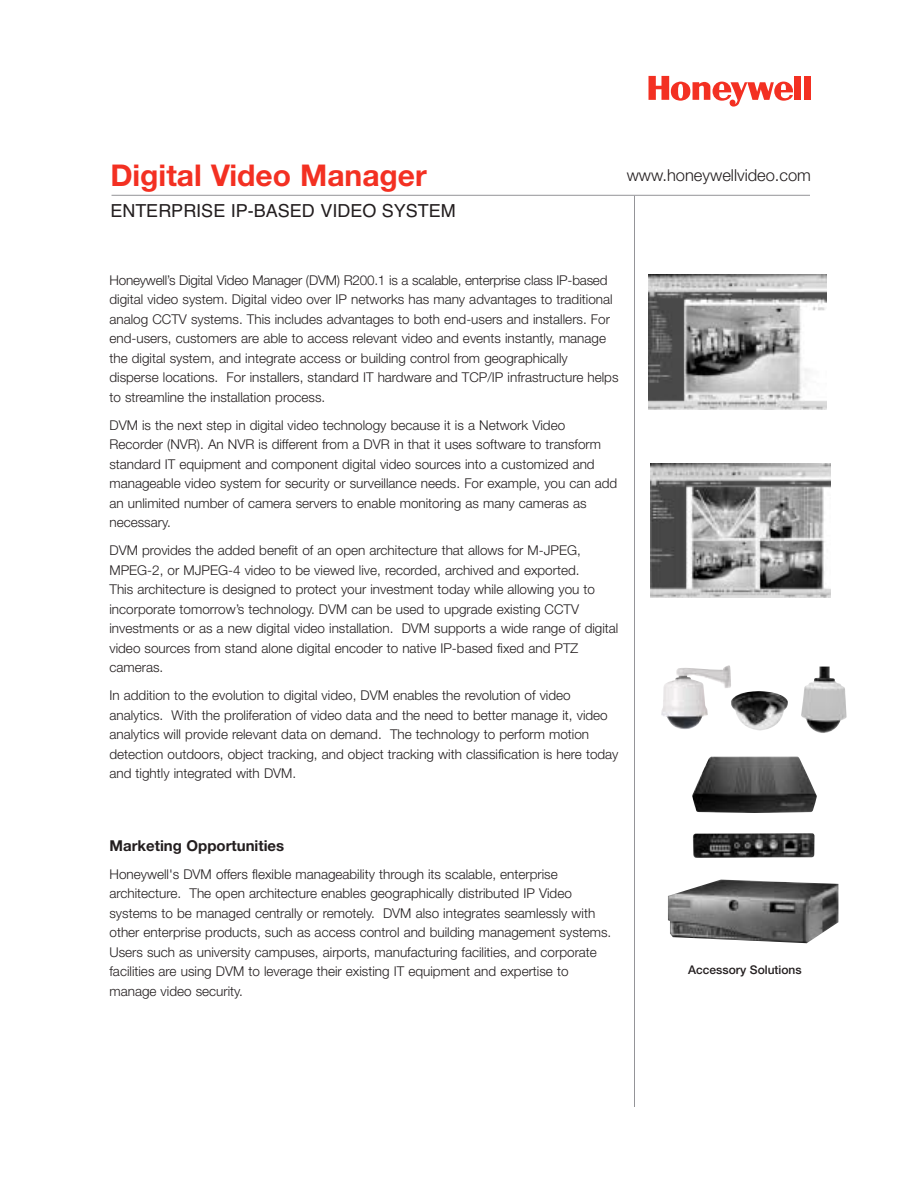
<style>
.page{position:relative;width:918px;height:1188px;background:#fff}
.page>*{position:absolute;margin:0;border:0;box-sizing:border-box;transform-origin:0 0}
.t1{font:700 30px "Helvetica Neue";color:#f33022}
.t2{font:18px "Helvetica";color:#231e1f}
.t3{font:300 16.5px "Helvetica Neue";color:#231e1f}
.t4{font:700 15px "Helvetica Neue";color:#231e1f}
.t5{font:300 13.5px/19.5px "Helvetica Neue";color:#231e1f}
.t6{font:500 12px "Helvetica Neue";color:#231e1f}
</style>
<div class="page">
<div style="left:795px;top:76px;width:6px;height:24px;background:#f33022"></div>
<div style="left:804px;top:76px;width:6px;height:24px;background:#f33022"></div>
<svg style="left:649px;top:76px;width:144px;height:31px"></svg>
<hr style="left:634px;top:196px;width:1px;height:911px;background:#949498">
<hr style="left:112px;top:195px;width:698px;height:1px;background:#949498">
<img style="left:661px;top:665px;width:70px;height:64px">
<img style="left:668px;top:880px;width:170px;height:63px">
<img style="left:693px;top:833px;width:121px;height:25px">
<img style="left:730px;top:691px;width:58px;height:40px">
<img style="left:801px;top:667px;width:46px;height:66px">
<img style="left:692px;top:756px;width:125px;height:57px">
<img style="left:649px;top:274px;width:178px;height:135px">
<img style="left:650px;top:464px;width:180px;height:134px">
<h1 class="t1" style="left:110px;top:164px;width:318px">Digital Video Manager</h1>
<h2 class="t2" style="left:110px;top:204px;width:347px">ENTERPRISE IP-BASED VIDEO SYSTEM</h2>
<p class="t3" style="left:627px;top:169px;width:186px">www.honeywellvideo.com</p>
<p class="t5" style="left:110px;top:271px;width:511px">Honeywell’s Digital Video Manager (DVM) R200.1 is a scalable, enterprise class IP-based digital video system. Digital video over IP networks has many advantages to traditional analog CCTV systems. This includes advantages to both end-users and installers. For end-users, customers are able to access relevant video and events instantly, manage the digital system, and integrate access or building control from geographically disperse locations. For installers, standard IT hardware and TCP/IP infrastructure helps to streamline the installation process.</p>
<p class="t5" style="left:110px;top:416px;width:509px">DVM is the next step in digital video technology because it is a Network Video Recorder (NVR). An NVR is different from a DVR in that it uses software to transform standard IT equipment and component digital video sources into a customized and manageable video system for security or surveillance needs. For example, you can add an unlimited number of camera servers to enable monitoring as many cameras as necessary.</p>
<p class="t5" style="left:110px;top:542px;width:510px">DVM provides the added benefit of an open architecture that allows for M-JPEG, MPEG-2, or MJPEG-4 video to be viewed live, recorded, archived and exported.<br>This architecture is designed to protect your investment today while allowing you to incorporate tomorrow’s technology. DVM can be used to upgrade existing CCTV investments or as a new digital video installation. DVM supports a wide range of digital video sources from stand alone digital encoder to native IP-based fixed and PTZ cameras.</p>
<p class="t5" style="left:110px;top:687px;width:511px">In addition to the evolution to digital video, DVM enables the revolution of video analytics. With the proliferation of video data and the need to better manage it, video analytics will provide relevant data on demand. The technology to perform motion detection outdoors, object tracking, and object tracking with classification is here today and tightly integrated with DVM.</p>
<p class="t4" style="left:109px;top:840px;width:176px">Marketing Opportunities</p>
<p class="t5" style="left:109px;top:865px;width:503px">Honeywell's DVM offers flexible manageability through its scalable, enterprise architecture. The open architecture enables geographically distributed IP Video systems to be managed centrally or remotely. DVM also integrates seamlessly with other enterprise products, such as access control and building management systems.<br>Users such as university campuses, airports, manufacturing facilities, and corporate facilities are using DVM to leverage their existing IT equipment and expertise to manage video security.</p>
<p class="t6" style="left:688px;top:965px;width:115px">Accessory Solutions</p>
</div>
